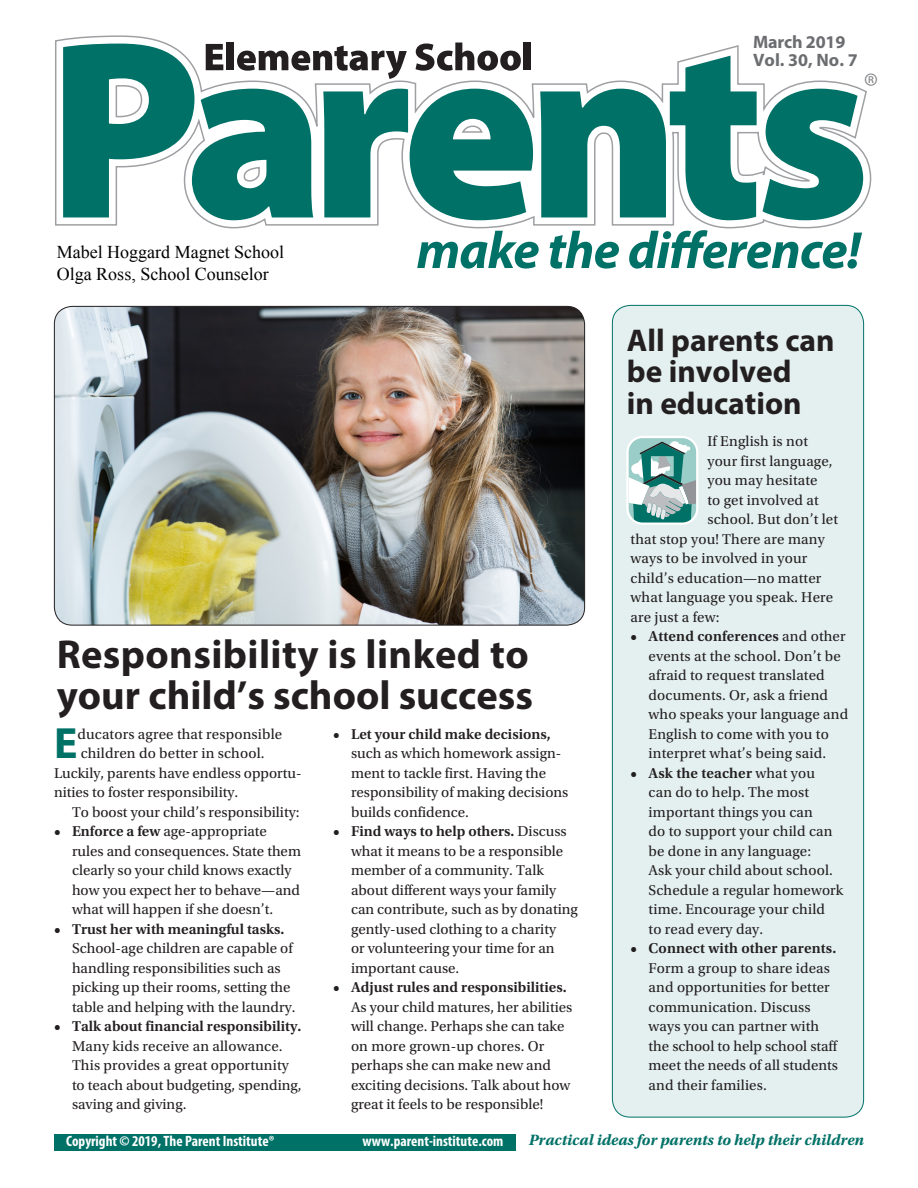
<style>
.page{position:relative;width:918px;height:1188px;background:#fff}
.page>*{position:absolute;margin:0;border:0;box-sizing:border-box;transform-origin:0 0}
._03_Intro_para_w_dro{font:700 43.95px "Myriad Pro";color:#007167}
._00_Large_Headline{font:700 40.5px/40.5px "Myriad Pro";letter-spacing:.01em;color:#231f20}
._02_Small_Headline{font:700 31.5px/31.5px "Myriad Pro";color:#231f20}
.t1{font:27px "Myriad";color:#808285}
.t2{font:18px/21.9px "Times New Roman";color:#000}
.Date{font:700 18px "Myriad Pro";letter-spacing:-.01em;color:#6c6d70}
.Footer2{font:italic 700 15.75px "Utopia Std";color:#007167}
._03_Intro_para_w_dro-2{font:15px/19.5px "Utopia Std";color:#231f20}
._04_Body_text{font:15px "Utopia Std";letter-spacing:.01em;color:#231f20}
.Footer1{font:700 condensed 15px "Myriad Pro";color:#fff}
.s1{font-weight:600}
</style>
<div class="page">
<div style="left:612px;top:305px;width:252px;height:812px;background:#e4f0ef;border-radius:18px"></div>
<div style="left:54px;top:1134px;width:462px;height:16px;background:#007167"></div>
<svg style="left:55px;top:35px;width:817px;height:194px"></svg>
<svg style="left:763px;top:89px;width:100px;height:131px"></svg>
<svg style="left:417px;top:231px;width:122px;height:38px"></svg>
<svg style="left:550px;top:231px;width:69px;height:38px"></svg>
<svg style="left:629px;top:230px;width:233px;height:39px"></svg>
<svg style="left:63px;top:43px;width:470px;height:177px"></svg>
<div style="left:524px;top:43px;width:7px;height:27px;background:#231f20"></div>
<svg style="left:626px;top:436px;width:72px;height:88px;background:#90bbb7"></svg>
<img style="left:54px;top:306px;width:531px;height:319px">
<h1 class="Date" style="left:753px;top:30px;width:94px">March 2019</h1>
<h1 class="Date" style="left:753px;top:48px;width:106px">Vol. 30, No. 7</h1>
<p class="t1" style="left:864px;top:69px;width:15px">®</p>
<p class="t2" style="left:57px;top:241px;width:229px">Mabel Hoggard Magnet School<br>Olga Ross, School Counselor</p>
<h2 class="_00_Large_Headline" style="left:57px;top:633px;width:478px">Responsibility is linked to your child’s school success</h2>
<p class="_03_Intro_para_w_dro" style="left:54px;top:715px;width:25px">E</p>
<p class="_03_Intro_para_w_dro-2" style="left:77px;top:724px;width:206px">ducators agree that responsible</p>
<p class="_03_Intro_para_w_dro-2" style="left:81px;top:744px;width:185px">children do better in school.</p>
<p class="_03_Intro_para_w_dro-2" style="left:54px;top:763px;width:249px">Luckily, parents have endless opportu-</p>
<p class="_03_Intro_para_w_dro-2" style="left:54px;top:783px;width:186px">nities to foster responsibility.</p>
<p class="_04_Body_text" style="left:72px;top:804px;width:229px">To boost your child’s responsibility:</p>
<p class="_03_Intro_para_w_dro-2" style="left:72px;top:822px;width:231px;text-indent:-18px"><span class="s1">• Enforce a few</span> age-appropriate rules and consequences. State them clearly so your child knows exactly how you expect her to behave—and what will happen if she doesn’t.</p>
<p class="_03_Intro_para_w_dro-2" style="left:72px;top:919px;width:225px;text-indent:-18px"><span class="s1">• Trust her with meaningful tasks.<br></span>School-age children are capable of handling responsibilities such as picking up their rooms, setting the table and helping with the laundry.</p>
<p class="_03_Intro_para_w_dro-2" style="left:72px;top:1017px;width:231px;text-indent:-18px"><span class="s1">• Talk about financial responsibility.<br></span>Many kids receive an allowance.<br>This provides a great opportunity to teach about budgeting, spending, saving and giving.</p>
<p class="_03_Intro_para_w_dro-2" style="left:351px;top:724px;width:219px;text-indent:-18px"><span class="s1">• Let your child make decisions, </span>such as which homework assign&shy;ment to tackle first. Having the responsibility of making decisions builds confidence.</p>
<p class="_03_Intro_para_w_dro-2" style="left:351px;top:822px;width:228px;text-indent:-18px"><span class="s1">• Find ways to help others.</span> Discuss what it means to be a responsible member of a community. Talk about different ways your family can contribute, such as by donating gently-used clothing to a charity<br>or volunteering your time for an important cause.</p>
<p class="_03_Intro_para_w_dro-2" style="left:351px;top:978px;width:223px;text-indent:-18px"><span class="s1">• Adjust rules and responsibilities.<br></span>As your child matures, her abilities will change. Perhaps she can take on more grown-up chores. Or perhaps she can make new and exciting decisions. Talk about how great it feels to be responsible!</p>
<h3 class="_02_Small_Headline" style="left:627px;top:323px;width:209px">All parents can be involved<br>in education</h3>
<p class="_04_Body_text" style="left:707px;top:433px;width:102px">If English is not</p>
<p class="_04_Body_text" style="left:707px;top:453px;width:127px">your first language,</p>
<p class="_04_Body_text" style="left:707px;top:472px;width:112px">you may hesitate</p>
<p class="_04_Body_text" style="left:707px;top:492px;width:113px">to get involved at</p>
<p class="_04_Body_text" style="left:707px;top:511px;width:132px">school. But don’t let</p>
<p class="_04_Body_text" style="left:631px;top:531px;width:196px">that stop you! There are many</p>
<p class="_04_Body_text" style="left:631px;top:550px;width:178px">ways to be involved in your</p>
<p class="_04_Body_text" style="left:631px;top:570px;width:192px">child’s education—no matter</p>
<p class="_04_Body_text" style="left:631px;top:589px;width:204px">what language you speak. Here</p>
<p class="_04_Body_text" style="left:631px;top:609px;width:90px">are just a few:</p>
<p class="_03_Intro_para_w_dro-2" style="left:649px;top:627px;width:201px;text-indent:-18px"><span class="s1">• Attend conferences</span> and other events at the school. Don’t be afraid to request translated documents. Or, ask a friend who speaks your language and<br>English to come with you to interpret what’s being said.</p>
<p class="_03_Intro_para_w_dro-2" style="left:649px;top:763px;width:196px;text-indent:-18px"><span class="s1">• Ask the teacher</span> what you<br>can do to help. The most important things you can<br>do to support your child can be done in any language:<br>Ask your child about school.<br>Schedule a regular homework time. Encourage your child<br>to read every day.</p>
<p class="_03_Intro_para_w_dro-2" style="left:649px;top:939px;width:191px;text-indent:-18px"><span class="s1">• Connect with other parents.<br></span>Form a group to share ideas and opportunities for better communication. Discuss ways you can partner with the school to help school staff meet the needs of all students and their families.</p>
<p class="Footer1" style="left:66px;top:1132px;width:210px">Copyright © 2019, The Parent Institute®</p>
<p class="Footer1" style="left:363px;top:1132px;width:142px">www.parent-institute.com</p>
<p class="Footer2" style="left:529px;top:1131px;width:337px">Practical ideas for parents to help their children</p>
</div>
